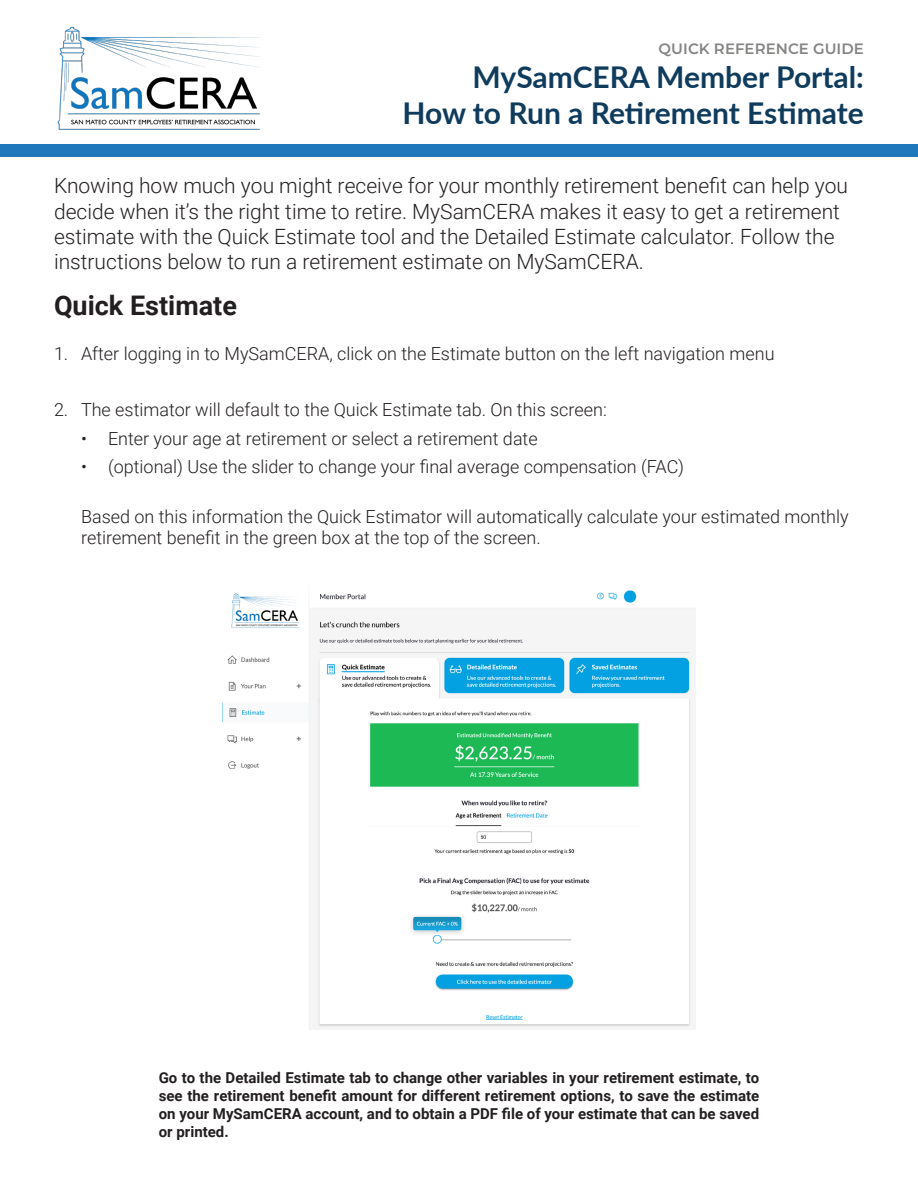
<style>
.page{position:relative;width:918px;height:1188px;background:#fff}
.page>*{position:absolute;margin:0;border:0;box-sizing:border-box;transform-origin:0 0}
.t1{font:700 30px "Lato";color:#0f3c5d}
.t2{font:700 27px "Roboto";color:#231f20}
.t3{font:300 21px/25.2px "Roboto";color:#231f20}
.Paragraph_Style_5{font:300 18px/21.6px "Roboto";color:#231f20}
.t4{font:700 15px/18px "Roboto";color:#231f20;text-align:justify}
.Text_1{font:600 15px "Montserrat";letter-spacing:.005em;color:#848483}
</style>
<div class="page">
<div style="left:0;top:145px;width:918px;height:12px;background:#1f78bb"></div>
<img style="left:57px;top:26px;width:203px;height:104px">
<img style="left:222px;top:590px;width:474px;height:440px">
<p class="Text_1" style="left:659px;top:38px;width:207px">QUICK REFERENCE GUIDE</p>
<p class="t1" style="left:473px;top:55px;width:393px">MySamCERA Member Portal:</p>
<p class="t1" style="left:402px;top:91px;width:463px">How to Run a Retirement Estimate</p>
<p class="t3" style="left:54px;top:173px;width:796px">Knowing how much you might receive for your monthly retirement benefit can help you decide when it’s the right time to retire. MySamCERA makes it easy to get a retirement estimate with the Quick Estimate tool and the Detailed Estimate calculator. Follow the instructions below to run a retirement estimate on MySamCERA.</p>
<p class="t2" style="left:54px;top:287px;width:185px">Quick Estimate</p>
<p class="Paragraph_Style_5" style="left:54px;top:342px;width:722px">1. After logging in to MySamCERA, click on the Estimate button on the left navigation menu</p>
<p class="Paragraph_Style_5" style="left:54px;top:398px;width:554px">2. The estimator will default to the Quick Estimate tab. On this screen:</p>
<p class="Paragraph_Style_5" style="left:81px;top:427px;width:458px">• Enter your age at retirement or select a retirement date</p>
<p class="Paragraph_Style_5" style="left:81px;top:455px;width:605px">• (optional) Use the slider to change your final average compensation (FAC)</p>
<p class="Paragraph_Style_5" style="left:81px;top:505px;width:769px">Based on this information the Quick Estimator will automatically calculate your estimated monthly retirement benefit in the green box at the top of the screen.</p>
<p class="t4" style="left:159px;top:1068px;width:602px">Go to the Detailed Estimate tab to change other variables in your retirement estimate, to see the retirement benefit amount for different retirement options, to save the estimate on your MySamCERA account, and to obtain a PDF file of your estimate that can be saved or printed.</p>
</div>
